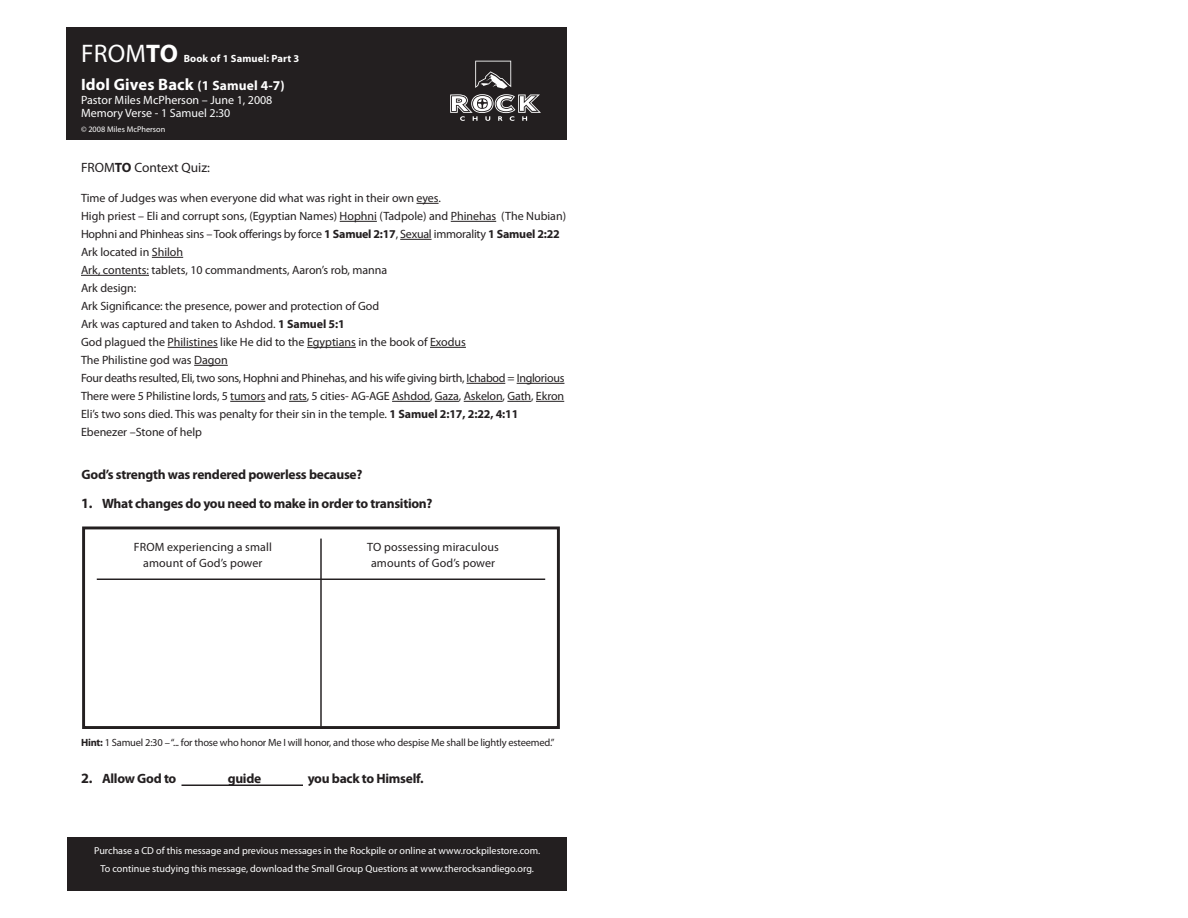
<style>
.page{position:relative;width:1188px;height:918px;background:#fff}
.page>*{position:absolute;margin:0;border:0;box-sizing:border-box;transform-origin:0 0}
.t1{font:25.5px "Myriad Pro";color:#fff}
.t2{font:700 16.5px "Myriad Pro";letter-spacing:.01em;color:#fff}
.t3{font:700 14.25px "Myriad Pro";color:#231f20}
.t4{font:700 13.5px "Myriad Pro";letter-spacing:-.02em;color:#231f20}
.t5{font:13.5px "Myriad Pro";color:#231f20}
.t6{font:12px/18px "Myriad Pro";color:#231f20;text-align:center}
.t7{font:12px/13.5px "Myriad Pro";color:#fff}
.t8{font:10.5px "Myriad Pro";letter-spacing:-.02em;color:#231f20}
.t9{font:700 10.5px "Myriad Pro";letter-spacing:.01em;color:#fff}
.t10{font:10.2px/18px "Myriad Pro";color:#fff;text-align:center}
.t11{font:8.25px "Myriad Pro";color:#fff}
.s1{font-weight:700}
.s2{font-size:13.5px}
.s3{color:#f9fcfd}
</style>
<div class="page">
<div style="left:66px;top:27px;width:501px;height:113px;background:#231f20"></div>
<svg style="left:450px;top:61px;width:91px;height:60px"></svg>
<div style="left:67px;top:837px;width:500px;height:54px;background:#231f20"></div>
<svg style="left:416px;top:203px;width:23px;height:1px"></svg>
<hr style="left:340px;top:221px;width:37px;height:1px;background:#231f20">
<hr style="left:451px;top:221px;width:45px;height:1px;background:#231f20">
<hr style="left:400px;top:239px;width:32px;height:1px;background:#231f20">
<hr style="left:152px;top:257px;width:31px;height:1px;background:#231f20">
<hr style="left:81px;top:275px;width:68px;height:1px;background:#231f20">
<hr style="left:168px;top:347px;width:50px;height:1px;background:#231f20">
<hr style="left:307px;top:347px;width:49px;height:1px;background:#231f20">
<hr style="left:430px;top:347px;width:36px;height:1px;background:#231f20">
<hr style="left:194px;top:365px;width:34px;height:1px;background:#231f20">
<hr style="left:467px;top:383px;width:38px;height:1px;background:#231f20">
<hr style="left:517px;top:383px;width:47px;height:1px;background:#231f20">
<hr style="left:230px;top:401px;width:35px;height:1px;background:#231f20">
<svg style="left:289px;top:401px;width:18px;height:1px"></svg>
<hr style="left:392px;top:401px;width:38px;height:1px;background:#231f20">
<svg style="left:435px;top:401px;width:24px;height:1px"></svg>
<hr style="left:464px;top:401px;width:39px;height:1px;background:#231f20">
<svg style="left:507px;top:401px;width:57px;height:1px"></svg>
<div style="left:82px;top:526px;width:478px;height:203px;border:3px solid #231f20"></div>
<hr style="left:97px;top:579px;width:448px;height:1px;background:#231f20">
<hr style="left:320px;top:539px;width:2px;height:187px;background:#231f20">
<hr style="left:182px;top:784px;width:121px;height:2px;background:#231f20">
<h1 class="t1" style="left:81px;top:38px;width:99px">FROM<span class="s1">TO</span></h1>
<p class="t9" style="left:184px;top:51px;width:117px">Book of 1 Samuel: Part 3</p>
<h2 class="t2" style="left:81px;top:74px;width:205px">Idol Gives Back <span class="s2">(1 Samuel 4-7)</span></h2>
<p class="t7" style="left:81px;top:93px;width:193px">Pastor Miles McPherson – June 1, 2008<br>Memory Verse - <span class="s3">1 Samuel 2:30</span></p>
<p class="t11" style="left:81px;top:124px;width:86px">© 2008 Miles McPherson</p>
<p class="t5" style="left:81px;top:159px;width:130px">FROM<span class="s1">TO</span> Context Quiz:</p>
<p class="t6" style="left:81px;top:189px;width:487px;text-align:left">Time of Judges was when everyone did what was right in their own eyes.<br>High priest – Eli and corrupt sons, (Egyptian Names) Hophni (Tadpole) and Phinehas (The Nubian)<br>Hophni and Phinheas sins – Took offerings by force <span class="s1">1 Samuel 2:17</span>, Sexual immorality <span class="s1">1 Samuel 2:22<br></span>Ark located in Shiloh<br>Ark, contents: tablets, 10 commandments, Aaron’s rob, manna<br>Ark design:<br>Ark Significance: the presence, power and protection of God<br>Ark was captured and taken to Ashdod. <span class="s1">1 Samuel 5:1<br></span>God plagued the Philistines like He did to the Egyptians in the book of Exodus<br>The Philistine god was Dagon<br>Four deaths resulted, Eli, two sons, Hophni and Phinehas, and his wife giving birth, Ichabod = Inglorious There were 5 Philistine lords, 5 tumors and rats, 5 cities- AG-AGE Ashdod, Gaza, Askelon, Gath, Ekron Eli’s two sons died. This was penalty for their sin in the temple. <span class="s1">1 Samuel 2:17, 2:22, 4:11<br></span>Ebenezer –Stone of help</p>
<p class="t4" style="left:82px;top:466px;width:283px">God’s strength was rendered powerless because?</p>
<p class="t3" style="left:81px;top:494px;width:13px">1.</p>
<p class="t4" style="left:102px;top:495px;width:332px">What changes do you need to make in order to transition?</p>
<p class="t6" style="left:134px;top:539px;width:140px;line-height:16px">FROM experiencing a small amount of God’s power</p>
<p class="t6" style="left:367px;top:539px;width:133px;line-height:16px">TO possessing miraculous amounts of God’s power</p>
<p class="t8" style="left:81px;top:736px;width:475px"><span class="s1">Hint:</span> 1 Samuel 2:30 – “... for those who honor Me I will honor, and those who despise Me shall be lightly esteemed.”</p>
<p class="t3" style="left:81px;top:769px;width:13px">2.</p>
<p class="t4" style="left:102px;top:769px;width:76px">Allow God to</p>
<p class="t4" style="left:228px;top:769px;width:35px">guide</p>
<p class="t4" style="left:308px;top:769px;width:117px">you back to Himself.</p>
<p class="t10" style="left:94px;top:841px;width:448px">Purchase a CD of this message and previous messages in the Rockpile or online at www.rockpilestore.com.<br>To continue studying this message, download the Small Group Questions at www.therocksandiego.org.</p>
</div>
